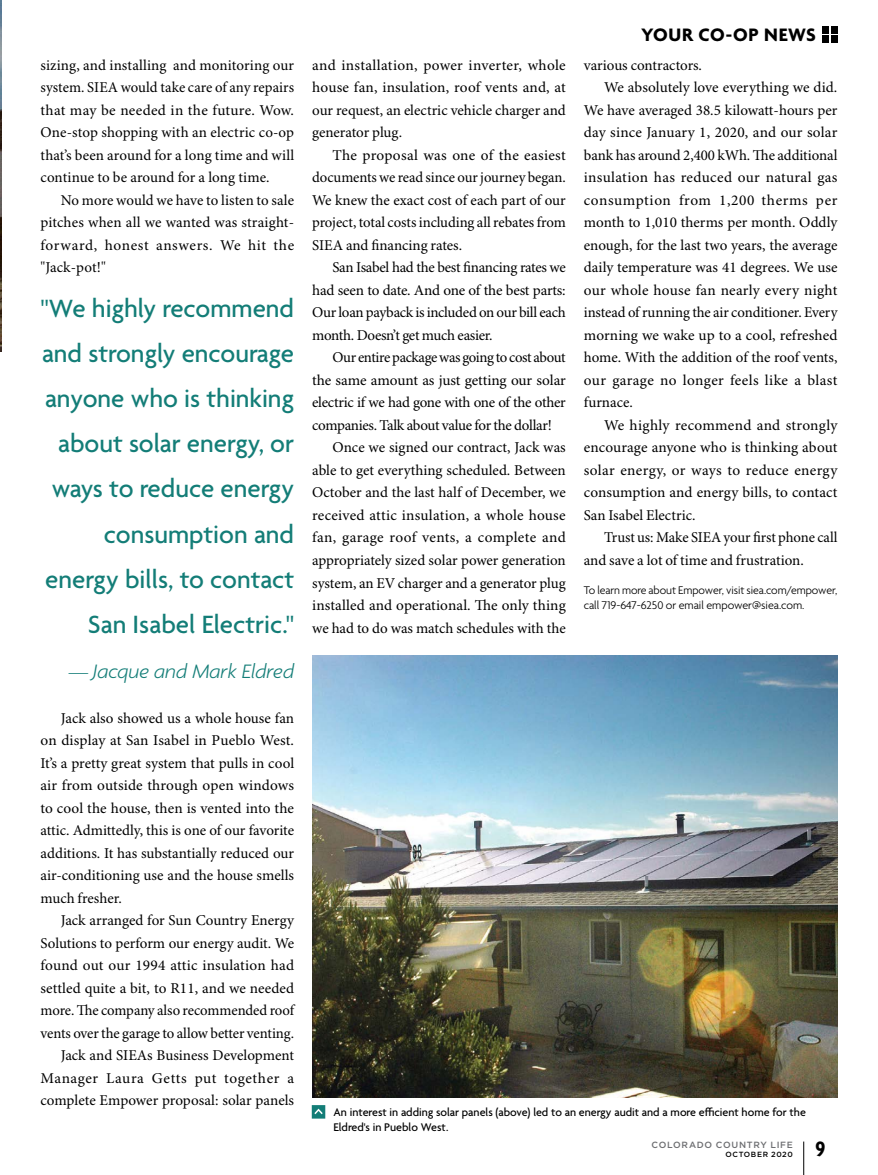
<style>
.page{position:relative;width:878px;height:1175px;background:#fff}
.page>*{position:absolute;margin:0;border:0;box-sizing:border-box;transform-origin:0 0}
.t1{font:500 27px/45px "Agenda";color:#137d77;text-align:right}
.t2{font:700 condensed 22.5px "Agenda";color:#000}
.t3{font:italic 300 21px "Agenda";color:#137d77}
.t4{font:700 19.5px "Agenda";letter-spacing:.03em;color:#000}
.t5{font:15px/22.5px "Minion Pro";color:#000;text-align:justify}
.t6{font:15px "Minion Pro";letter-spacing:.02em;color:#000}
.t7{font:15px "Minion Pro";letter-spacing:-.02em;color:#000}
.t8{font:15px "Minion Pro";letter-spacing:-.025em;color:#000}
.t9{font:15px "Minion Pro";letter-spacing:.04em;color:#000}
.t10{font:500 12px/14.4px "Agenda";color:#000}
.t11{font:300 12px/15px "Agenda";letter-spacing:-.005em;color:#000}
.t12{font:500 9px "Gotham HTF";letter-spacing:.075em;color:#6d6e71}
.t13{font:500 7.5px "Gotham HTF";letter-spacing:.08em;color:#000}
.s1{font-size:19.5px}
</style>
<div class="page">
<img style="left:0;top:0;width:1px;height:351px">
<img style="left:312px;top:655px;width:525px;height:442px">
<svg style="left:312px;top:1105px;width:13px;height:13px"></svg>
<hr style="left:803px;top:1141px;width:1px;height:33px;background:#000">
<div style="left:830px;top:36px;width:7px;height:7px;background:#000"></div>
<div style="left:830px;top:26px;width:7px;height:7px;background:#000"></div>
<div style="left:821px;top:36px;width:7px;height:7px;background:#000"></div>
<div style="left:821px;top:26px;width:7px;height:7px;background:#000"></div>
<p class="t5" style="left:40px;top:54px;width:255px">sizing, and installing and monitoring our system. SIEA would take care of any repairs that may be needed in the future. Wow.<br>One-stop shopping with an electric co-op that’s been around for a long time and will continue to be around for a long time.</p>
<p class="t5" style="left:40px;top:189px;width:255px;text-indent:20px">No more would we have to listen to sale pitches when all we wanted was straight&shy;forward, honest answers. We hit the "Jack-pot!"</p>
<h1 class="t1" style="left:40px;top:288px;width:255px">"We highly recommend and strongly encourage anyone who is thinking about solar energy, or ways to reduce energy consumption and energy bills, to contact<br>San Isabel Electric."</h1>
<h3 class="t3" style="left:69px;top:658px;width:227px"><span class="s1">—</span> Jacque and Mark Eldred</h3>
<p class="t5" style="left:40px;top:707px;width:255px;text-indent:20px">Jack also showed us a whole house fan on display at San Isabel in Pueblo West.<br>It’s a pretty great system that pulls in cool air from outside through open windows to cool the house, then is vented into the attic. Admittedly, this is one of our favorite additions. It has substantially reduced our air-conditioning use and the house smells much fresher.</p>
<p class="t5" style="left:40px;top:909px;width:255px;text-align:right">Jack arranged for Sun Country Energy Solutions to perform our energy audit. We found out our 1994 attic insulation had settled quite a bit, to R11, and we needed more. The company also recommended roof vents over the garage to allow better venting.<br>Jack and SIEAs Business Development Manager Laura Getts put together a complete Empower proposal: solar panels</p>
<p class="t5" style="left:312px;top:54px;width:255px">and installation, power inverter, whole house fan, insulation, roof vents and, at our request, an electric vehicle charger and generator plug.</p>
<p class="t5" style="left:312px;top:144px;width:255px;text-indent:20px">The proposal was one of the easiest documents we read since our journey began.<br>We knew the exact cost of each part of our project, total costs including all rebates from SIEA and financing rates.</p>
<p class="t5" style="left:312px;top:257px;width:255px;text-indent:20px">San Isabel had the best financing rates we had seen to date. And one of the best parts:<br>Our loan payback is included on our bill each month. Doesn’t get much easier.</p>
<p class="t8" style="left:332px;top:348px;width:235px">Our entire package was going to cost about</p>
<p class="t5" style="left:312px;top:369px;width:255px">the same amount as just getting our solar</p>
<p class="t7" style="left:312px;top:393px;width:255px">electric if we had gone with one of the other</p>
<p class="t7" style="left:312px;top:416px;width:241px">companies. Talk about value for the dollar!</p>
<p class="t5" style="left:332px;top:437px;width:235px">Once we signed our contract, Jack was</p>
<p class="t5" style="left:312px;top:459px;width:255px">able to get everything scheduled. Between</p>
<p class="t5" style="left:312px;top:482px;width:255px">October and the last half of December, we</p>
<p class="t5" style="left:312px;top:504px;width:255px">received attic insulation, a whole house</p>
<p class="t6" style="left:312px;top:528px;width:255px">fan, garage roof vents, a complete and</p>
<p class="t5" style="left:312px;top:549px;width:255px">appropriately sized solar power generation</p>
<p class="t5" style="left:312px;top:572px;width:255px">system, an EV charger and a generator plug</p>
<p class="t5" style="left:312px;top:594px;width:255px">installed and operational. The only thing</p>
<p class="t5" style="left:312px;top:617px;width:255px">we had to do was match schedules with the</p>
<h3 class="t4" style="left:641px;top:24px;width:176px">YOUR CO-OP NEWS</h3>
<p class="t5" style="left:584px;top:54px;width:120px">various contractors.</p>
<p class="t5" style="left:604px;top:77px;width:235px">We absolutely love everything we did.</p>
<p class="t5" style="left:584px;top:99px;width:255px">We have averaged 38.5 kilowatt-hours per</p>
<p class="t5" style="left:584px;top:122px;width:255px">day since January 1, 2020, and our solar</p>
<p class="t5" style="left:584px;top:144px;width:255px">bank has around 2,400 kWh. The additional</p>
<p class="t6" style="left:584px;top:168px;width:255px">insulation has reduced our natural gas</p>
<p class="t9" style="left:584px;top:191px;width:255px">consumption from 1,200 therms per</p>
<p class="t5" style="left:584px;top:212px;width:255px">month to 1,010 therms per month. Oddly</p>
<p class="t5" style="left:584px;top:234px;width:255px">enough, for the last two years, the average</p>
<p class="t5" style="left:584px;top:257px;width:255px">daily temperature was 41 degrees. We use</p>
<p class="t5" style="left:584px;top:279px;width:255px">our whole house fan nearly every night</p>
<p class="t5" style="left:584px;top:302px;width:255px">instead of running the air conditioner. Every</p>
<p class="t5" style="left:584px;top:324px;width:255px">morning we wake up to a cool, refreshed</p>
<p class="t5" style="left:584px;top:347px;width:255px">home. With the addition of the roof vents,</p>
<p class="t6" style="left:584px;top:371px;width:255px">our garage no longer feels like a blast</p>
<p class="t5" style="left:584px;top:392px;width:50px">furnace.</p>
<p class="t5" style="left:604px;top:414px;width:235px">We highly recommend and strongly</p>
<p class="t5" style="left:584px;top:437px;width:255px">encourage anyone who is thinking about</p>
<p class="t6" style="left:584px;top:461px;width:255px">solar energy, or ways to reduce energy</p>
<p class="t5" style="left:584px;top:482px;width:255px">consumption and energy bills, to contact</p>
<p class="t5" style="left:584px;top:504px;width:113px">San Isabel Electric.</p>
<p class="t5" style="left:604px;top:527px;width:235px">Trust us: Make SIEA your first phone call</p>
<p class="t5" style="left:584px;top:549px;width:221px">and save a lot of time and frustration.</p>
<p class="t11" style="left:584px;top:583px;width:255px">To learn more about Empower, visit siea.com/empower, call 719-647-6250 or email empower@siea.com.</p>
<p class="t10" style="left:333px;top:1106px;width:474px">An interest in adding solar panels (above) led to an energy audit and a more efficient home for the<br>Eldred's in Pueblo West.</p>
<p class="t12" style="left:651px;top:1140px;width:143px">COLORADO COUNTRY LIFE</p>
<p class="t13" style="left:725px;top:1150px;width:69px">OCTOBER 2020</p>
<h2 class="t2" style="left:815px;top:1136px;width:11px">9</h2>
</div>
